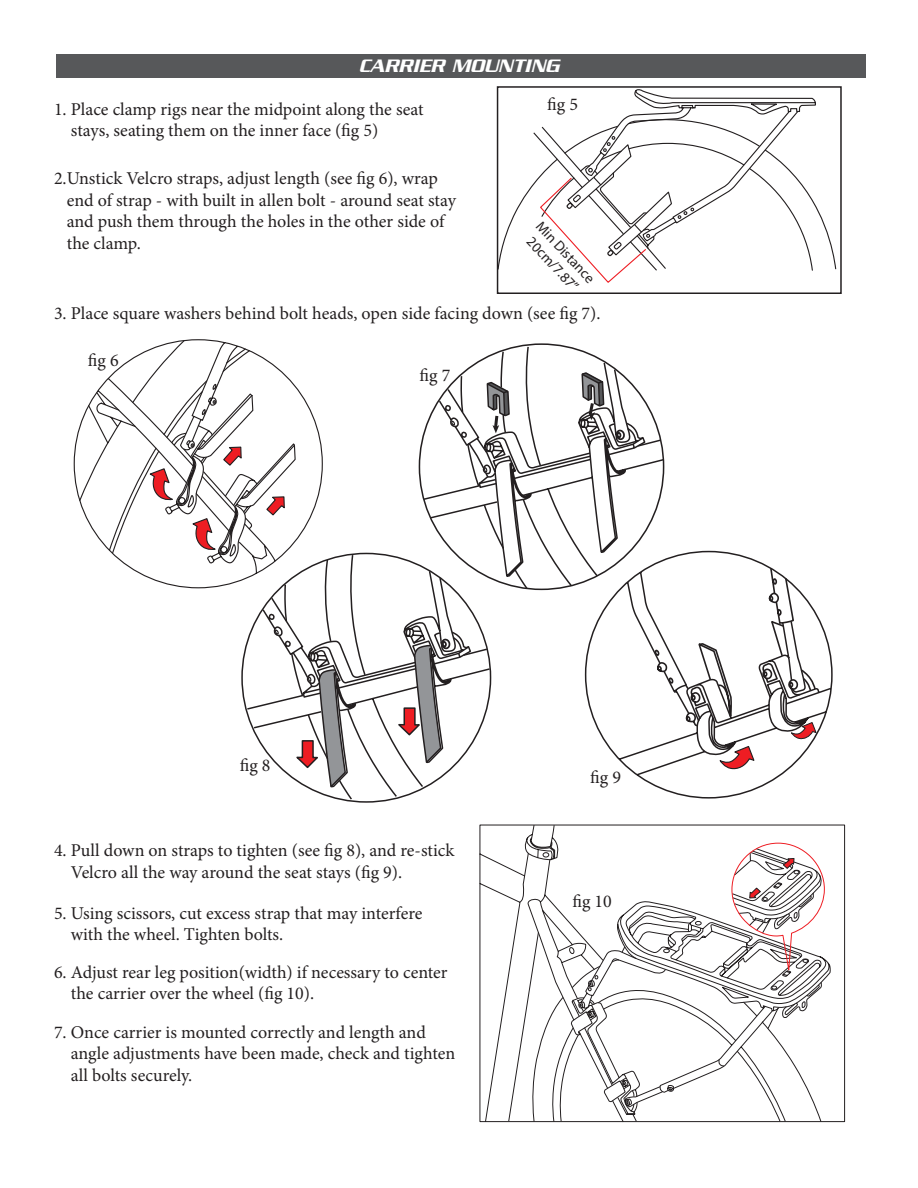
<style>
.page{position:relative;width:918px;height:1188px;background:#fff}
.page>*{position:absolute;margin:0;border:0;box-sizing:border-box;transform-origin:0 0}
.t1{font:italic 500 19.5px "Serpentine";color:#fff}
.t2{font:18px/21.6px "Minion Pro";color:#231f20}
.t3{font:14.4px/17.2px "Myriad Pro";color:#231f20;text-align:center}
</style>
<div class="page">
<div style="left:56px;top:55px;width:810px;height:23px;background:#57585a"></div>
<svg style="left:500px;top:89px;width:337px;height:194px"></svg>
<svg style="left:78px;top:339px;width:204px;height:215px"></svg>
<svg style="left:464px;top:346px;width:201px;height:139px"></svg>
<svg style="left:647px;top:375px;width:16px;height:155px"></svg>
<svg style="left:311px;top:790px;width:110px;height:13px"></svg>
<svg style="left:148px;top:371px;width:499px;height:419px"></svg>
<svg style="left:584px;top:531px;width:249px;height:268px"></svg>
<svg style="left:719px;top:745px;width:37px;height:25px"></svg>
<svg style="left:653px;top:567px;width:164px;height:172px"></svg>
<svg style="left:479px;top:824px;width:366px;height:298px"></svg>
<svg style="left:508px;top:824px;width:323px;height:299px"></svg>
<svg style="left:570px;top:842px;width:255px;height:280px"></svg>
<div style="left:497px;top:86px;width:345px;height:208px;border:2px solid #231f20"></div>
<p class="t1" style="left:359px;top:55px;width:202px">CARRIER MOUNTING</p>
<p class="t2" style="left:71px;top:98px;width:354px;text-indent:-17px">1. Place clamp rigs near the midpoint along the seat stays, seating them on the inner face (fig 5)</p>
<p class="t2" style="left:547px;top:94px;width:32px">fig 5</p>
<p class="t2" style="left:67px;top:168px;width:391px;text-indent:-13px">2.Unstick Velcro straps, adjust length (see fig 6), wrap end of strap - with built in allen bolt - around seat stay and push them through the holes in the other side of the clamp.</p>
<p class="t3" style="left:545px;top:218px;width:80px;rotate:47deg">Min Distance<br>20cm/7.87”</p>
<p class="t2" style="left:54px;top:303px;width:548px">3. Place square washers behind bolt heads, open side facing down (see fig 7).</p>
<p class="t2" style="left:88px;top:350px;width:32px">fig 6</p>
<p class="t2" style="left:420px;top:364px;width:32px">fig 7</p>
<p class="t2" style="left:240px;top:755px;width:32px">fig 8</p>
<p class="t2" style="left:71px;top:840px;width:385px;text-indent:-17px">4. Pull down on straps to tighten (see fig 8), and re-stick<br>Velcro all the way around the seat stays (fig 9).</p>
<p class="t2" style="left:71px;top:902px;width:353px;text-indent:-17px">5. Using scissors, cut excess strap that may interfere with the wheel. Tighten bolts.</p>
<p class="t2" style="left:71px;top:961px;width:378px;text-indent:-17px">6. Adjust rear leg position(width) if necessary to center the carrier over the wheel (fig 10).</p>
<p class="t2" style="left:71px;top:1021px;width:386px;text-indent:-17px">7. Once carrier is mounted correctly and length and angle adjustments have been made, check and tighten all bolts securely.</p>
<p class="t2" style="left:590px;top:766px;width:32px">fig 9</p>
<p class="t2" style="left:572px;top:891px;width:41px">fig 10</p>
</div>
